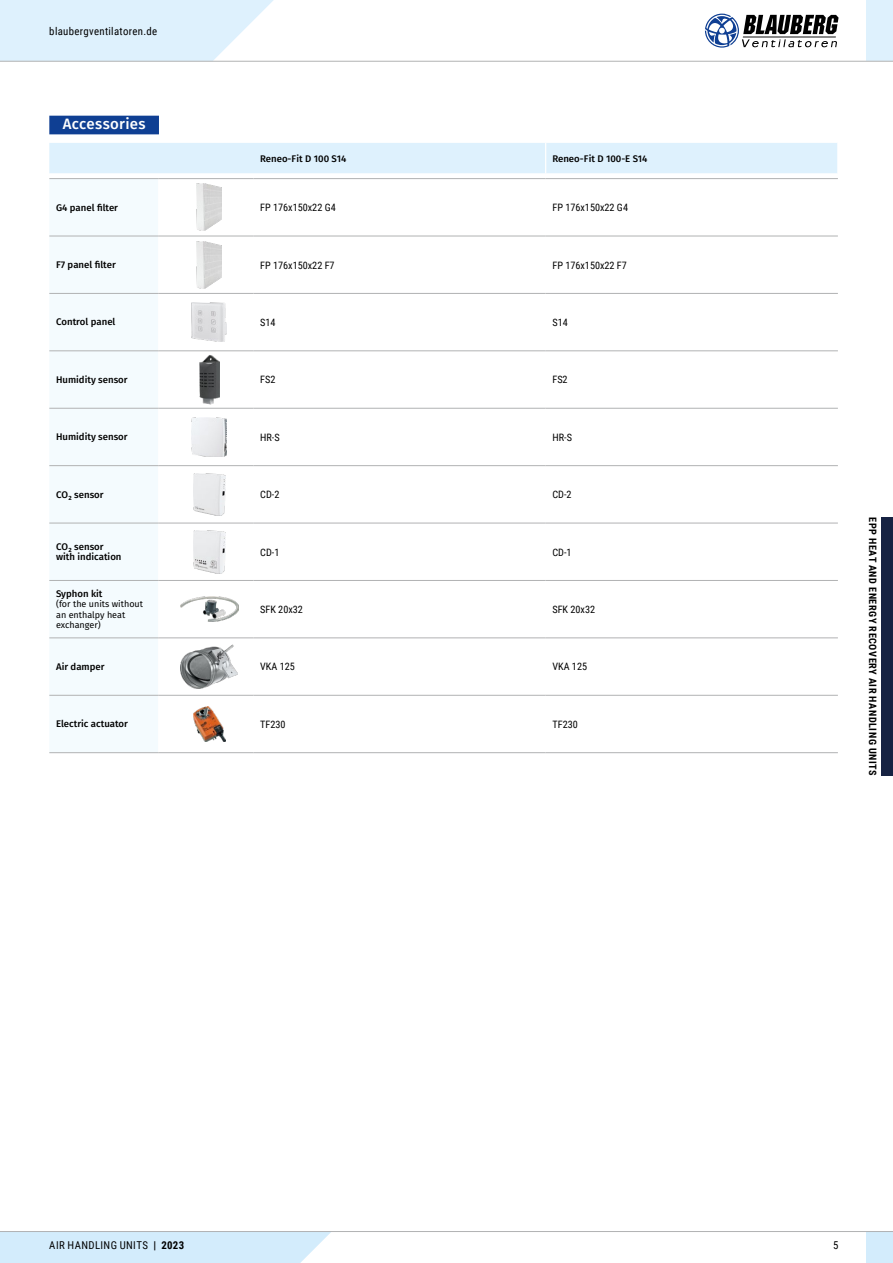
<style>
.page{position:relative;width:893px;height:1263px;background:#fff}
.page>*{position:absolute;margin:0;border:0;box-sizing:border-box;transform-origin:0 0}
.t1{font:500 15px "Fira Sans";letter-spacing:.02em;color:#fff}
.t2{font:10.8px "Roboto Condensed";letter-spacing:.035em;color:#000}
.t3{font:10.2px "Roboto Condensed";color:#000}
.t4{font:700 10.2px "Roboto Condensed";letter-spacing:.055em;color:#000}
.t5{font:500 9.6px/10.8px "Fira Sans";color:#000}
.t6{font:9px/10.2px "Fira Sans";color:#000}
.s1{font-weight:700}
</style>
<div class="page">
<div style="left:49px;top:116px;width:110px;height:18px;background:#0f3f93"></div>
<div style="left:49px;top:143px;width:788px;height:30px;background:#def1fd"></div>
<div style="left:49px;top:179px;width:109px;height:573px;background:#f4fbfe"></div>
<svg style="left:158px;top:183px;width:680px;height:559px"></svg>
<hr style="left:546px;top:293px;width:292px;height:1px;background:#b1b2b3">
<hr style="left:546px;top:351px;width:292px;height:1px;background:#b1b2b3">
<hr style="left:253px;top:465px;width:293px;height:1px;background:#b1b2b3">
<hr style="left:546px;top:465px;width:292px;height:1px;background:#b1b2b3">
<hr style="left:253px;top:523px;width:293px;height:1px;background:#b1b2b3">
<hr style="left:546px;top:523px;width:292px;height:1px;background:#b1b2b3">
<hr style="left:546px;top:580px;width:292px;height:1px;background:#b1b2b3">
<hr style="left:253px;top:178px;width:293px;height:1px;background:#b1b2b3">
<hr style="left:546px;top:178px;width:292px;height:1px;background:#b1b2b3">
<hr style="left:545px;top:143px;width:1px;height:30px;background:#fff">
<hr style="left:49px;top:638px;width:109px;height:1px;background:#b1b2b3">
<hr style="left:253px;top:638px;width:293px;height:1px;background:#b1b2b3">
<hr style="left:49px;top:408px;width:109px;height:1px;background:#b1b2b3">
<hr style="left:49px;top:236px;width:109px;height:1px;background:#b1b2b3">
<hr style="left:49px;top:293px;width:109px;height:1px;background:#b1b2b3">
<hr style="left:49px;top:523px;width:109px;height:1px;background:#b1b2b3">
<hr style="left:49px;top:695px;width:109px;height:1px;background:#b1b2b3">
<hr style="left:49px;top:752px;width:109px;height:1px;background:#b1b2b3">
<hr style="left:158px;top:638px;width:95px;height:1px;background:#b1b2b3">
<hr style="left:158px;top:236px;width:95px;height:1px;background:#b1b2b3">
<hr style="left:158px;top:580px;width:95px;height:1px;background:#b1b2b3">
<hr style="left:158px;top:293px;width:95px;height:1px;background:#b1b2b3">
<hr style="left:158px;top:523px;width:95px;height:1px;background:#b1b2b3">
<hr style="left:158px;top:408px;width:95px;height:1px;background:#b1b2b3">
<hr style="left:158px;top:695px;width:95px;height:1px;background:#b1b2b3">
<hr style="left:158px;top:752px;width:95px;height:1px;background:#b1b2b3">
<hr style="left:49px;top:178px;width:109px;height:1px;background:#b1b2b3">
<hr style="left:158px;top:178px;width:95px;height:1px;background:#b1b2b3">
<hr style="left:253px;top:236px;width:293px;height:1px;background:#b1b2b3">
<hr style="left:546px;top:236px;width:292px;height:1px;background:#b1b2b3">
<hr style="left:546px;top:638px;width:292px;height:1px;background:#b1b2b3">
<hr style="left:253px;top:695px;width:293px;height:1px;background:#b1b2b3">
<hr style="left:546px;top:695px;width:292px;height:1px;background:#b1b2b3">
<hr style="left:253px;top:752px;width:293px;height:1px;background:#b1b2b3">
<hr style="left:546px;top:752px;width:292px;height:1px;background:#b1b2b3">
<hr style="left:253px;top:580px;width:293px;height:1px;background:#b1b2b3">
<hr style="left:253px;top:293px;width:293px;height:1px;background:#b1b2b3">
<hr style="left:253px;top:408px;width:293px;height:1px;background:#b1b2b3">
<hr style="left:546px;top:408px;width:292px;height:1px;background:#b1b2b3">
<hr style="left:49px;top:351px;width:109px;height:1px;background:#b1b2b3">
<hr style="left:49px;top:465px;width:109px;height:1px;background:#b1b2b3">
<hr style="left:49px;top:580px;width:109px;height:1px;background:#b1b2b3">
<hr style="left:158px;top:351px;width:95px;height:1px;background:#b1b2b3">
<hr style="left:253px;top:351px;width:293px;height:1px;background:#b1b2b3">
<hr style="left:158px;top:465px;width:95px;height:1px;background:#b1b2b3">
<img style="left:197px;top:184px;width:24px;height:47px">
<img style="left:197px;top:241px;width:24px;height:47px">
<img style="left:192px;top:303px;width:34px;height:38px">
<img style="left:199px;top:355px;width:20px;height:49px">
<img style="left:191px;top:418px;width:36px;height:38px">
<img style="left:193px;top:473px;width:32px;height:43px">
<img style="left:193px;top:530px;width:32px;height:43px">
<img style="left:180px;top:596px;width:58px;height:26px">
<img style="left:181px;top:643px;width:56px;height:47px">
<img style="left:193px;top:707px;width:32px;height:34px">
<div style="left:866px;top:1231px;width:27px;height:32px;background:#d3ecfc"></div>
<div style="left:0;top:1232px;width:331px;height:31px;background:#d3ecfc"></div>
<hr style="left:0;top:1231px;width:893px;height:1px;background:#b1b2b3">
<div style="left:866px;top:0;width:27px;height:61px;background:#def1fd"></div>
<svg style="left:705px;top:14px;width:133px;height:34px"></svg>
<svg style="left:0;top:0;width:295px;height:61px"></svg>
<hr style="left:0;top:61px;width:893px;height:1px;background:#b1b2b3">
<div style="left:881px;top:517px;width:12px;height:259px;background:#162242"></div>
<p class="t2" style="left:49px;top:23px;width:109px">blaubergventilatoren.de</p>
<h1 class="t1" style="left:63px;top:114px;width:84px">Accessories</h1>
<p class="t5" style="left:260px;top:153px;width:88px">Reneo-Fit D 100 S14</p>
<p class="t5" style="left:552px;top:153px;width:97px">Reneo-Fit D 100-E S14</p>
<p class="t5" style="left:56px;top:203px;width:63px">G4 panel filter</p>
<p class="t3" style="left:260px;top:200px;width:77px">FP 176х150х22 G4</p>
<p class="t3" style="left:552px;top:200px;width:77px">FP 176х150х22 G4</p>
<p class="t5" style="left:56px;top:260px;width:61px">F7 panel filter</p>
<p class="t3" style="left:260px;top:258px;width:76px">FP 176х150х22 F7</p>
<p class="t3" style="left:552px;top:258px;width:76px">FP 176х150х22 F7</p>
<p class="t5" style="left:56px;top:317px;width:61px">Control panel</p>
<p class="t3" style="left:260px;top:315px;width:17px">S14</p>
<p class="t3" style="left:552px;top:315px;width:17px">S14</p>
<p class="t5" style="left:56px;top:375px;width:73px">Humidity sensor</p>
<p class="t3" style="left:260px;top:373px;width:17px">FS2</p>
<p class="t3" style="left:552px;top:373px;width:17px">FS2</p>
<p class="t5" style="left:56px;top:432px;width:73px">Humidity sensor</p>
<p class="t3" style="left:260px;top:430px;width:21px">HR-S</p>
<p class="t3" style="left:552px;top:430px;width:21px">HR-S</p>
<p class="t5" style="left:56px;top:490px;width:49px">CO₂ sensor</p>
<p class="t3" style="left:260px;top:487px;width:21px">CD-2</p>
<p class="t3" style="left:552px;top:487px;width:21px">CD-2</p>
<p class="t5" style="left:56px;top:542px;width:67px">CO₂ sensor with indication</p>
<p class="t3" style="left:260px;top:545px;width:21px">CD-1</p>
<p class="t3" style="left:552px;top:545px;width:21px">CD-1</p>
<p class="t5" style="left:56px;top:589px;width:48px">Syphon kit</p>
<p class="t6" style="left:56px;top:600px;width:88px">(for the units without an enthalpy heat exchanger)</p>
<p class="t3" style="left:260px;top:602px;width:44px">SFK 20x32</p>
<p class="t3" style="left:552px;top:602px;width:44px">SFK 20x32</p>
<p class="t5" style="left:56px;top:662px;width:50px">Air damper</p>
<p class="t3" style="left:260px;top:660px;width:36px">VKA 125</p>
<p class="t3" style="left:552px;top:660px;width:36px">VKA 125</p>
<p class="t5" style="left:56px;top:719px;width:73px">Electric actuator</p>
<p class="t3" style="left:260px;top:717px;width:27px">TF230</p>
<p class="t3" style="left:552px;top:717px;width:27px">TF230</p>
<p class="t2" style="left:49px;top:1238px;width:136px">AIR HANDLING UNITS <span class="s1">| 2023</span></p>
<p class="t4" style="left:880px;top:517px;width:260px;rotate:90deg">EPP HEAT AND ENERGY RECOVERY AIR HANDLING UNITS</p>
<p class="t2" style="left:833px;top:1238px;width:7px">5</p>
</div>
